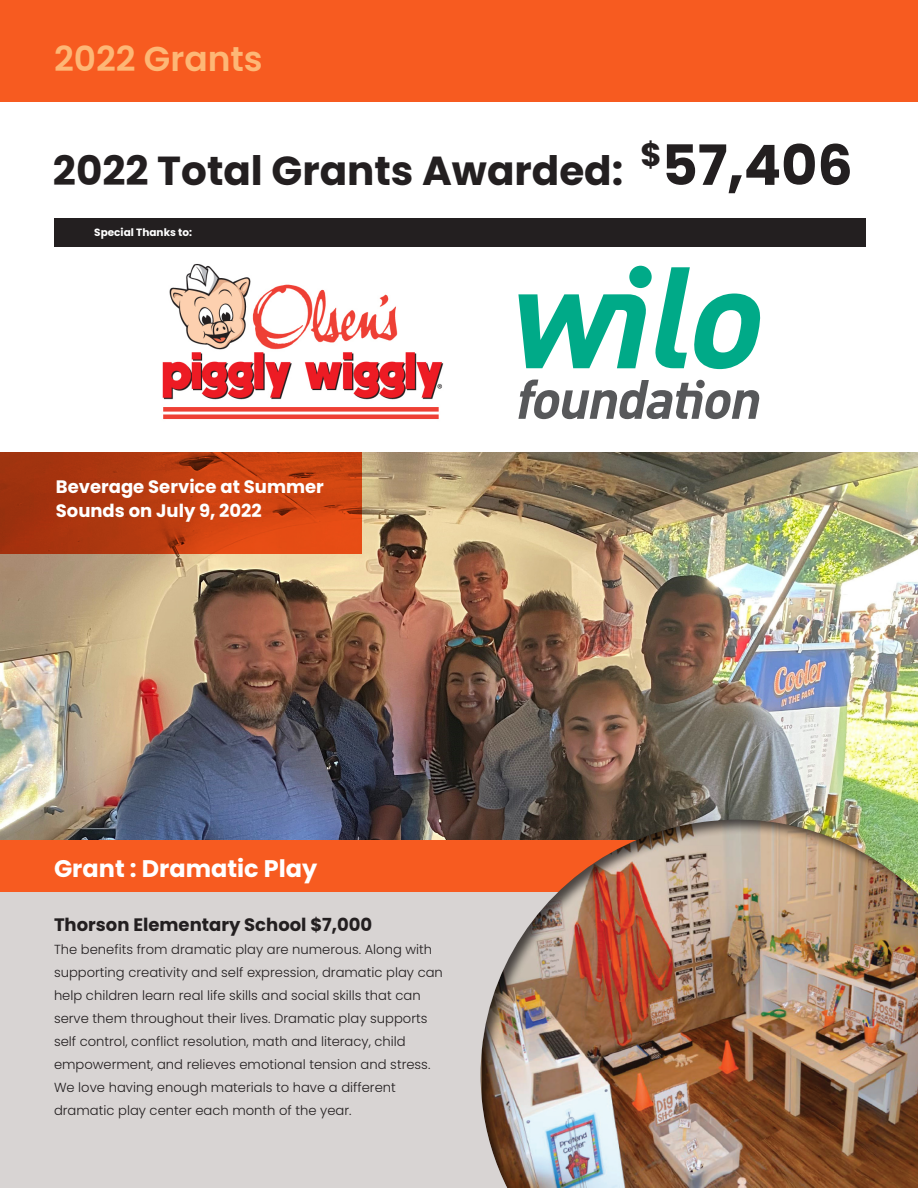
<style>
.page{position:relative;width:918px;height:1188px;background:#fff}
.page>*{position:absolute;margin:0;border:0;box-sizing:border-box;transform-origin:0 0}
.t1{font:700 55.5px "Poppins";color:#231f20}
.t2{font:700 40.5px "Poppins";color:#231f20}
.t3{font:600 34.5px "Poppins";color:#fdb776}
.t4{font:700 24px "Poppins";color:#fff}
.t5{font:700 18px/24px "Poppins";color:#fff}
.t6{font:700 18px "Poppins";color:#231f20}
.t7{font:300 13.2px/23px "Poppins";color:#231f20}
.t8{font:700 10.5px "Poppins";color:#fff}
</style>
<div class="page">
<img style="left:0;top:453px;width:918px;height:387px">
<svg style="left:0;top:453px;width:362px;height:101px;background:#bd3d10"></svg>
<div style="left:0;top:0;width:918px;height:102px;background:#f75b20"></div>
<img style="left:162px;top:264px;width:282px;height:155px">
<div style="left:0;top:873px;width:723px;height:315px;background:#d8d4d3"></div>
<div style="left:0;top:840px;width:753px;height:51px;background:#f75b20"></div>
<div style="left:480px;top:817px;width:438px;height:371px;background:#231f20;opacity:.75"></div>
<div style="left:54px;top:218px;width:811px;height:28px;background:#231f20"></div>
<svg style="left:518px;top:380px;width:242px;height:39px"></svg>
<svg style="left:518px;top:266px;width:243px;height:103px"></svg>
<p class="t3" style="left:54px;top:39px;width:210px">2022 Grants</p>
<p class="t2" style="left:53px;top:147px;width:572px">2022 Total Grants Awarded:</p>
<p class="t8" style="left:94px;top:226px;width:99px">Special Thanks to:</p>
<p class="t1" style="left:640px;top:133px;width:214px"><sup>$</sup>57,406</p>
<p class="t5" style="left:56px;top:475px;width:270px">Beverage Service at Summer<br>Sounds on July 9, 2022</p>
<p class="t4" style="left:54px;top:854px;width:265px">Grant : Dramatic Play</p>
<p class="t6" style="left:54px;top:914px;width:320px">Thorson Elementary School $7,000</p>
<p class="t7" style="left:54px;top:938px;width:390px">The benefits from dramatic play are numerous. Along with supporting creativity and self expression, dramatic play can help children learn real life skills and social skills that can serve them throughout their lives. Dramatic play supports self control, conflict resolution, math and literacy, child empowerment, and relieves emotional tension and stress.<br>We love having enough materials to have a different dramatic play center each month of the year.</p>
</div>
